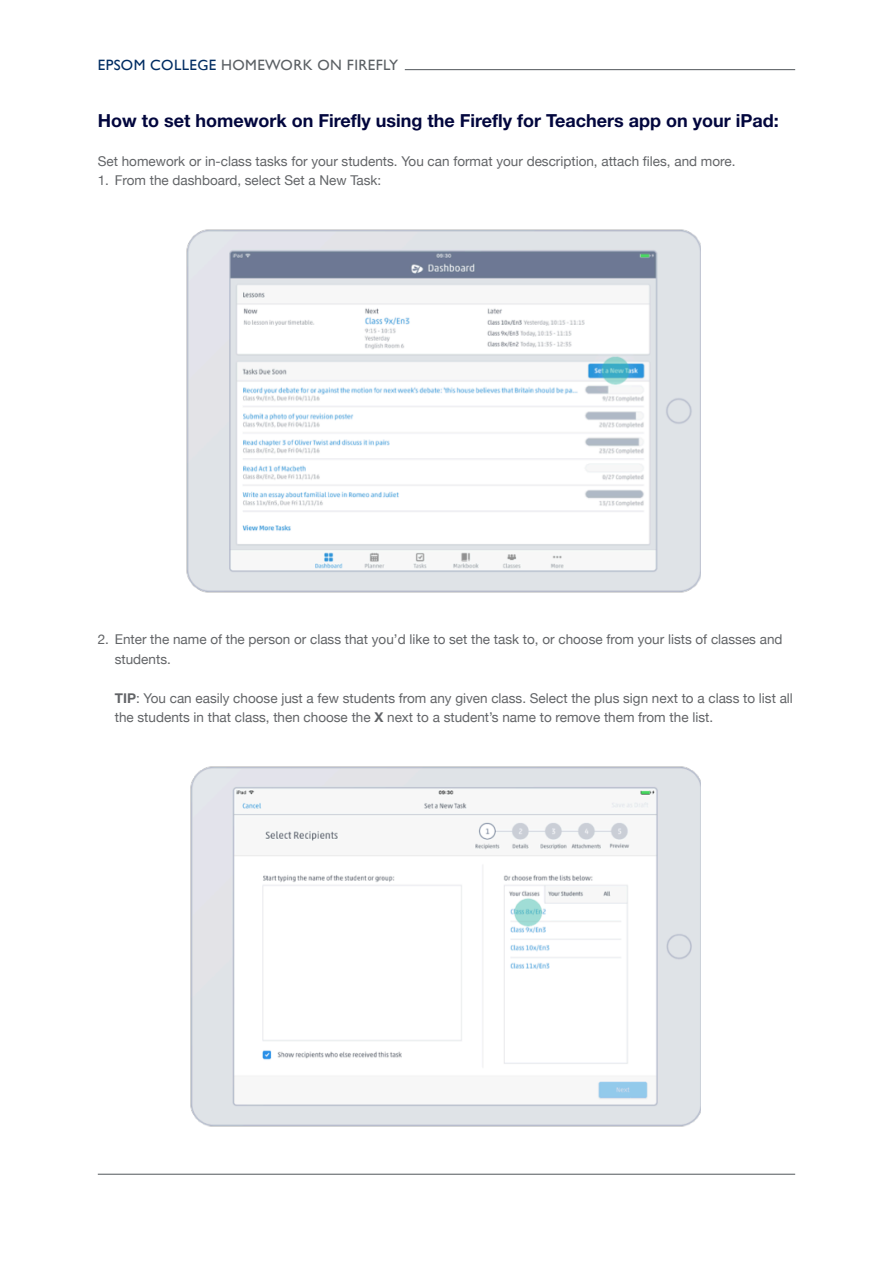
<style>
.page{position:relative;width:893px;height:1263px;background:#fff}
.page>*{position:absolute;margin:0;border:0;box-sizing:border-box;transform-origin:0 0}
.t1{font:700 18px "Helvetica Neue East A";color:#02063d}
.t2{font:15px "Gill Sans";letter-spacing:.025em;color:#5b6064}
.t3{font:13.5px/19.5px "Helvetica Neue";color:#626467}
.s1{color:#002c62}
.s2{font-family:"Helvetica Neue East A";font-weight:700}
</style>
<div class="page">
<hr style="left:98px;top:1174px;width:697px;height:1px;background:#5b6064">
<hr style="left:405px;top:69px;width:390px;height:1px;background:#5b6064">
<img style="left:187px;top:229px;width:513px;height:363px">
<img style="left:191px;top:766px;width:509px;height:360px">
<p class="t2" style="left:98px;top:56px;width:302px"><span class="s1">EPSOM COLLEGE</span> HOMEWORK ON FIREFLY</p>
<p class="t1" style="left:98px;top:109px;width:682px">How to set homework on Firefly using the Firefly for Teachers app on your iPad:</p>
<p class="t3" style="left:98px;top:151px;width:639px">Set homework or in-class tasks for your students. You can format your description, attach files, and more.</p>
<p class="t3" style="left:98px;top:170px;width:285px">1. From the dashboard, select Set a New Task:</p>
<p class="t3" style="left:115px;top:630px;width:669px;text-indent:-17px">2. Enter the name of the person or class that you’d like to set the task to, or choose from your lists of classes and students.</p>
<p class="t3" style="left:115px;top:688px;width:680px"><span class="s2">TIP</span>: You can easily choose just a few students from any given class. Select the plus sign next to a class to list all the students in that class, then choose the <span class="s2">X</span> next to a student’s name to remove them from the list.</p>
</div>
